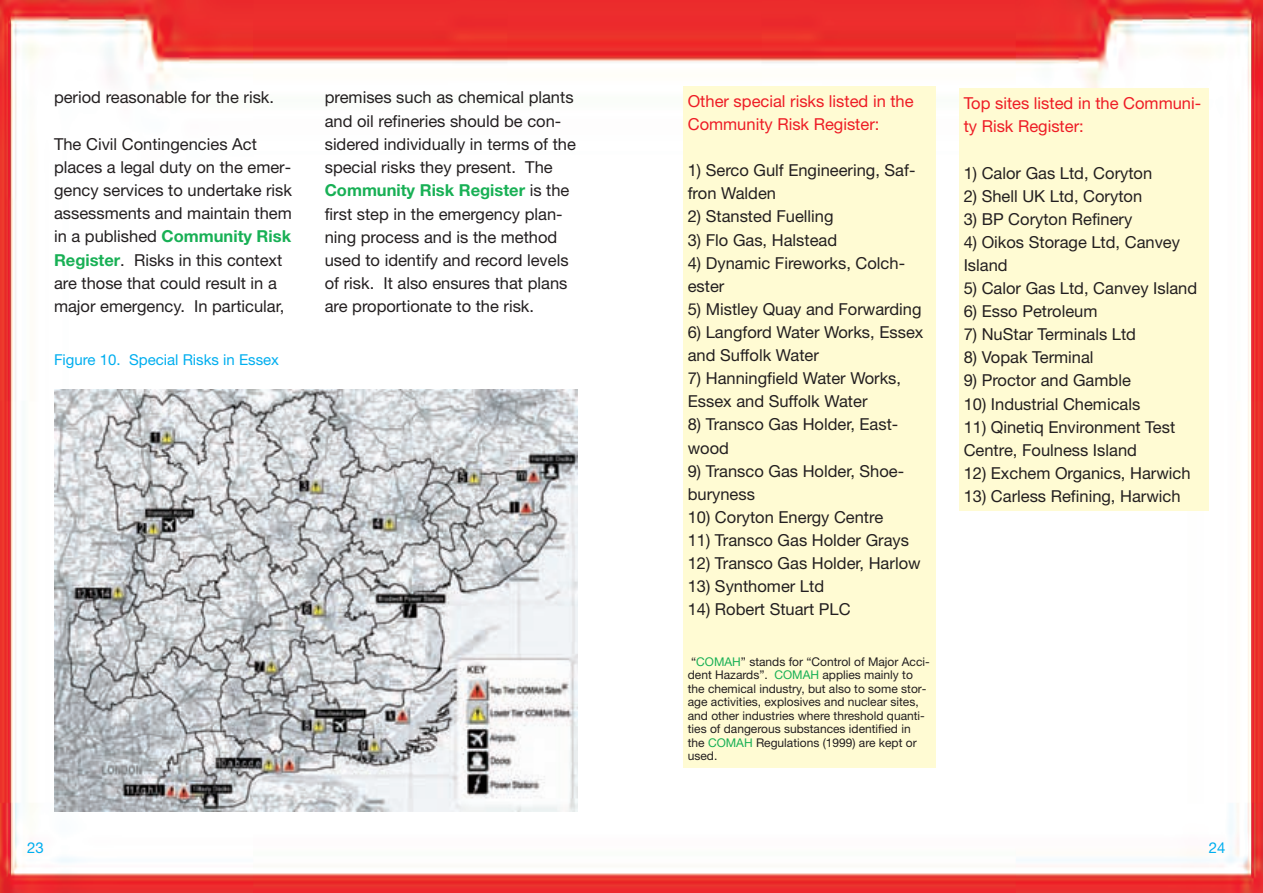
<style>
.page{position:relative;width:1263px;height:893px;background:#fff}
.page>*{position:absolute;margin:0;border:0;box-sizing:border-box;transform-origin:0 0}
.t1{font:16.5px/23.1px "Helvetica Neue";color:#231f20}
.t2{font:16.5px/23.1px "Helvetica Neue";color:#ee1c25}
.t3{font:15px "Helvetica Neue";color:#00aeef}
.t4{font:12px/13.5px "Helvetica Neue";color:#231f20}
.s1{font-weight:700;color:#18b055}
.s2{color:#18b055}
</style>
<div class="page">
<img style="left:0;top:0;width:1262px;height:893px">
<img style="left:54px;top:390px;width:523px;height:422px">
<div style="left:959px;top:89px;width:250px;height:421px;background:#fffbd3"></div>
<div style="left:683px;top:87px;width:252px;height:680px;background:#fffbd3"></div>
<p class="t1" style="left:54px;top:86px;width:222px">period reasonable for the risk.</p>
<p class="t1" style="left:54px;top:132px;width:240px">The Civil Contingencies Act places a legal duty on the emer&shy;gency services to undertake risk assessments and maintain them in a published <span class="s1">Community Risk<br>Register</span>. Risks in this context are those that could result in a major emergency. In particular,</p>
<p class="t3" style="left:54px;top:351px;width:227px">Figure 10. Special Risks in Essex</p>
<p class="t1" style="left:325px;top:86px;width:253px">premises such as chemical plants and oil refineries should be con&shy;sidered individually in terms of the special risks they present. The<br><span class="s1">Community Risk Register</span> is the first step in the emergency plan&shy;ning process and is the method used to identify and record levels of risk. It also ensures that plans are proportionate to the risk.</p>
<p class="t2" style="left:688px;top:89px;width:227px">Other special risks listed in the<br>Community Risk Register:</p>
<p class="t1" style="left:688px;top:159px;width:229px">1) Serco Gulf Engineering, Saf&shy;fron Walden</p>
<p class="t1" style="left:688px;top:205px;width:147px">2) Stansted Fuelling</p>
<p class="t1" style="left:688px;top:228px;width:151px">3) Flo Gas, Halstead</p>
<p class="t1" style="left:688px;top:251px;width:219px">4) Dynamic Fireworks, Colch&shy;ester</p>
<p class="t1" style="left:688px;top:297px;width:235px">5) Mistley Quay and Forwarding</p>
<p class="t1" style="left:688px;top:320px;width:237px">6) Langford Water Works, Essex and Suffolk Water</p>
<p class="t1" style="left:688px;top:367px;width:215px">7) Hanningfield Water Works,<br>Essex and Suffolk Water</p>
<p class="t1" style="left:688px;top:413px;width:212px">8) Transco Gas Holder, East&shy;wood</p>
<p class="t1" style="left:688px;top:459px;width:218px">9) Transco Gas Holder, Shoe&shy;buryness</p>
<p class="t1" style="left:688px;top:505px;width:197px">10) Coryton Energy Centre</p>
<p class="t1" style="left:688px;top:528px;width:223px">11) Transco Gas Holder Grays</p>
<p class="t1" style="left:688px;top:551px;width:234px">12) Transco Gas Holder, Harlow</p>
<p class="t1" style="left:688px;top:574px;width:138px">13) Synthomer Ltd</p>
<p class="t1" style="left:688px;top:598px;width:164px">14) Robert Stuart PLC</p>
<p class="t4" style="left:688px;top:654px;width:244px">“<span class="s2">COMAH</span>” stands for “Control of Major Acci&shy;dent Hazards”. <span class="s2">COMAH</span> applies mainly to the chemical industry, but also to some stor&shy;age activities, explosives and nuclear sites, and other industries where threshold quanti&shy;ties of dangerous substances identified in the <span class="s2">COMAH</span> Regulations (1999) are kept or used.</p>
<p class="t2" style="left:963px;top:92px;width:239px">Top sites listed in the Communi&shy;ty Risk Register:</p>
<p class="t1" style="left:963px;top:161px;width:190px">1) Calor Gas Ltd, Coryton</p>
<p class="t1" style="left:963px;top:184px;width:180px">2) Shell UK Ltd, Coryton</p>
<p class="t1" style="left:963px;top:207px;width:170px">3) BP Coryton Refinery</p>
<p class="t1" style="left:963px;top:230px;width:218px">4) Oikos Storage Ltd, Canvey<br>Island</p>
<p class="t1" style="left:963px;top:276px;width:235px">5) Calor Gas Ltd, Canvey Island</p>
<p class="t1" style="left:963px;top:299px;width:135px">6) Esso Petroleum</p>
<p class="t1" style="left:963px;top:323px;width:174px">7) NuStar Terminals Ltd</p>
<p class="t1" style="left:963px;top:346px;width:131px">8) Vopak Terminal</p>
<p class="t1" style="left:963px;top:369px;width:169px">9) Proctor and Gamble</p>
<p class="t1" style="left:963px;top:392px;width:178px">10) Industrial Chemicals</p>
<p class="t1" style="left:963px;top:415px;width:213px">11) Qinetiq Environment Test<br>Centre, Foulness Island</p>
<p class="t1" style="left:963px;top:461px;width:228px">12) Exchem Organics, Harwich</p>
<p class="t1" style="left:963px;top:484px;width:218px">13) Carless Refining, Harwich</p>
<p class="t3" style="left:27px;top:839px;width:18px">23</p>
<p class="t3" style="left:1209px;top:839px;width:18px">24</p>
</div>
